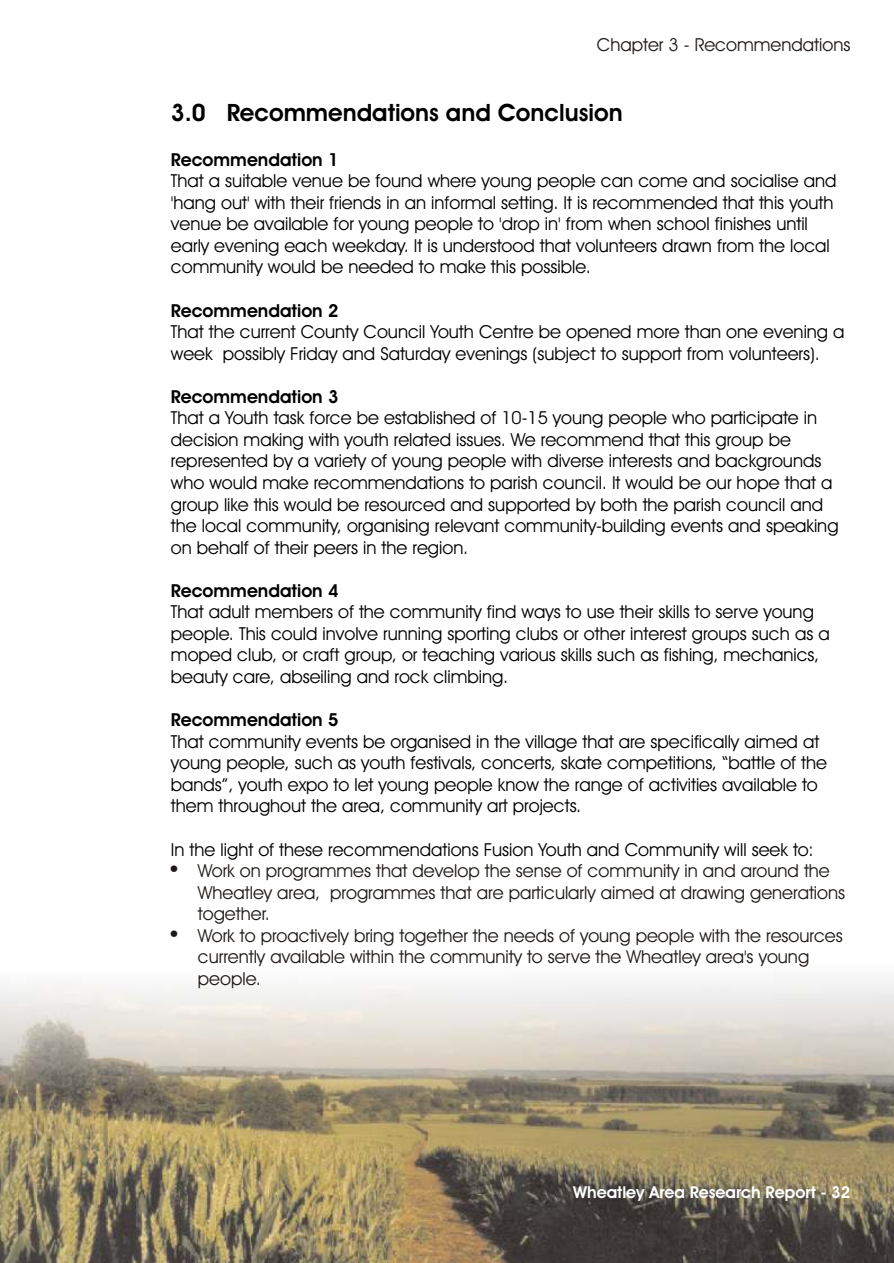
<style>
.page{position:relative;width:894px;height:1263px;background:#fff}
.page>*{position:absolute;margin:0;border:0;box-sizing:border-box;transform-origin:0 0}
.t1{font:700 24px "Avant Garde Bk BT";color:#000}
.t2{font:18px/21.6px "Avant Garde Bk BT";color:#000}
.t3{font:18px/21.6px "Avant Garde Bk BT";color:#1f1a17}
.t4{font:700 18px "Avant Garde Bk BT";color:#000}
.t5{font:700 16.5px "Avant Garde Bk BT";color:#fff}
</style>
<div class="page">
<img style="left:1px;top:981px;width:893px;height:282px">
<p class="t3" style="left:597px;top:35px;width:255px">Chapter 3 - Recommendations</p>
<h1 class="t1" style="left:171px;top:103px;width:453px">3.0 Recommendations and Conclusion</h1>
<p class="t4" style="left:171px;top:152px;width:169px">Recommendation 1</p>
<p class="t2" style="left:171px;top:172px;width:667px">That a suitable venue be found where young people can come and socialise and 'hang out' with their friends in an informal setting. It is recommended that this youth venue be available for young people to 'drop in' from when school finishes until early evening each weekday. It is understood that volunteers drawn from the local community would be needed to make this possible.</p>
<p class="t4" style="left:171px;top:303px;width:169px">Recommendation 2</p>
<p class="t2" style="left:171px;top:323px;width:675px">That the current County Council Youth Centre be opened more than one evening a week possibly Friday and Saturday evenings (subject to support from volunteers).</p>
<p class="t4" style="left:171px;top:389px;width:169px">Recommendation 3</p>
<p class="t2" style="left:171px;top:409px;width:669px">That a Youth task force be established of 10-15 young people who participate in decision making with youth related issues. We recommend that this group be represented by a variety of young people with diverse interests and backgrounds who would make recommendations to parish council. It would be our hope that a group like this would be resourced and supported by both the parish council and the local community, organising relevant community-building events and speaking on behalf of their peers in the region.</p>
<p class="t4" style="left:171px;top:583px;width:169px">Recommendation 4</p>
<p class="t2" style="left:171px;top:603px;width:660px">That adult members of the community find ways to use their skills to serve young people. This could involve running sporting clubs or other interest groups such as a moped club, or craft group, or teaching various skills such as fishing, mechanics, beauty care, abseiling and rock climbing.</p>
<p class="t4" style="left:171px;top:712px;width:169px">Recommendation 5</p>
<p class="t2" style="left:171px;top:732px;width:658px">That community events be organised in the village that are specifically aimed at young people, such as youth festivals, concerts, skate competitions, “battle of the bands”, youth expo to let young people know the range of activities available to them throughout the area, community art projects.</p>
<p class="t2" style="left:171px;top:840px;width:644px">In the light of these recommendations Fusion Youth and Community will seek to:</p>
<p class="t3" style="left:198px;top:862px;width:649px">Work on programmes that develop the sense of community in and around the Wheatley area, programmes that are particularly aimed at drawing generations together.<br>Work to proactively bring together the needs of young people with the resources currently available within the community to serve the Wheatley area's young people.</p>
<p class="t5" style="left:573px;top:1186px;width:279px">Wheatley Area Research Report - 32</p>
</div>
